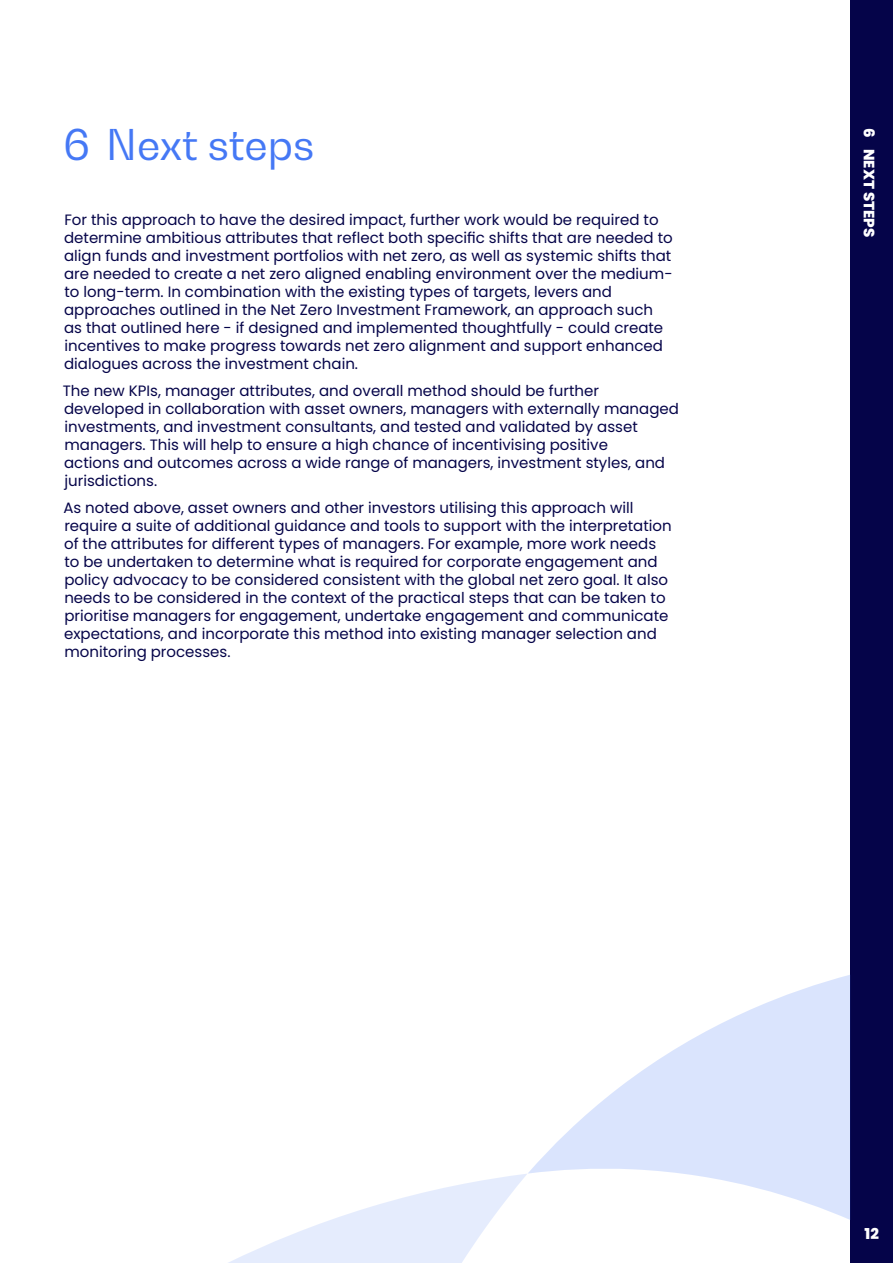
<style>
.page{position:relative;width:893px;height:1263px;background:#fff}
.page>*{position:absolute;margin:0;border:0;box-sizing:border-box;transform-origin:0 0}
.t1{font:42px "Bw Gradual DEMO";color:#4578f5}
.t2{font:15px/18px "Poppins";color:#050449}
.t3{font:800 15px "Poppins";color:#fff}
</style>
<div class="page">
<div style="left:850px;top:0;width:43px;height:1263px;background:#050449"></div>
<svg style="left:528px;top:975px;width:322px;height:245px;fill:#dae4fd"></svg>
<svg style="left:228px;top:1174px;width:299px;height:89px"></svg>
<h1 class="t1" style="left:64px;top:117px;width:252px">6 Next steps</h1>
<p class="t2" style="left:64px;top:211px;width:610px">For this approach to have the desired impact, further work would be required to determine ambitious attributes that reflect both specific shifts that are needed to align funds and investment portfolios with net zero, as well as systemic shifts that are needed to create a net zero aligned enabling environment over the medium&shy;to long-term. In combination with the existing types of targets, levers and approaches outlined in the Net Zero Investment Framework, an approach such as that outlined here - if designed and implemented thoughtfully - could create incentives to make progress towards net zero alignment and support enhanced dialogues across the investment chain.</p>
<p class="t2" style="left:63px;top:382px;width:618px">The new KPIs, manager attributes, and overall method should be further developed in collaboration with asset owners, managers with externally managed investments, and investment consultants, and tested and validated by asset managers. This will help to ensure a high chance of incentivising positive<br>actions and outcomes across a wide range of managers, investment styles, and jurisdictions.</p>
<p class="t2" style="left:63px;top:499px;width:610px">As noted above, asset owners and other investors utilising this approach will require a suite of additional guidance and tools to support with the interpretation of the attributes for different types of managers. For example, more work needs to be undertaken to determine what is required for corporate engagement and policy advocacy to be considered consistent with the global net zero goal. It also needs to be considered in the context of the practical steps that can be taken to prioritise managers for engagement, undertake engagement and communicate expectations, and incorporate this method into existing manager selection and monitoring processes.</p>
<p class="t3" style="left:878px;top:128px;width:111px;rotate:90deg">6 NEXT STEPS</p>
<p class="t3" style="left:864px;top:1225px;width:16px">12</p>
</div>
